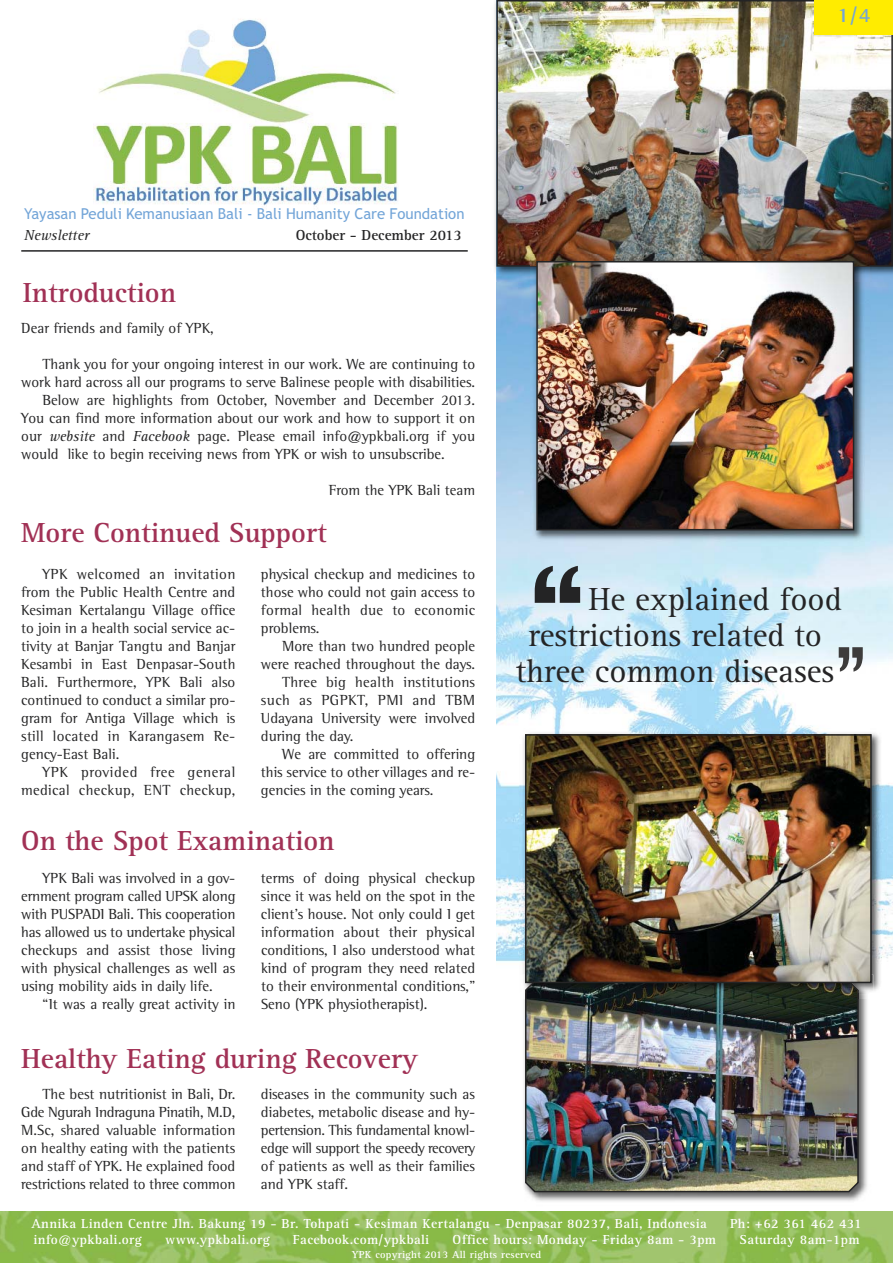
<style>
.page{position:relative;width:893px;height:1263px;background:#fff}
.page>*{position:absolute;margin:0;border:0;box-sizing:border-box;transform-origin:0 0}
.t1{font:33px "Agfa Rotis Serif";color:#242425}
.t2{font:700 28.5px "Agfa Rotis Serif";color:#a13155}
.t3{font:700 21px "Agfa Rotis Semi Serif";color:#73a5d8}
.t4{font:15px/18px "Agfa Rotis Semi Serif";color:#242425;text-align:justify}
.t5{font:15px/18px "Agfa Rotis Semi Serif";letter-spacing:.02em;color:#242425;text-align:right}
.t6{font:15px "Trebuchet MS";color:#73a5d8}
.t7{font:15px "Agfa Rotis Semi Serif";letter-spacing:.025em;color:#242425}
.t8{font:700 15px "Agfa Rotis Serif";color:#242425}
.t9{font:italic 15px "Agfa Rotis Serif";color:#242425}
.t10{font:700 13.5px "Agfa Rotis Serif";letter-spacing:.025em;color:#fff}
.t11{font:700 10.5px "Agfa Rotis Serif";letter-spacing:.025em;color:#fff}
.s1{font-family:"Agfa Rotis Serif";font-style:italic}
</style>
<div class="page">
<img style="left:496px;top:282px;width:397px;height:680px">
<img style="left:0;top:1212px;width:893px;height:51px">
<img style="left:94px;top:19px;width:304px;height:187px">
<hr style="left:21px;top:250px;width:447px;height:2px;background:#242425">
<img style="left:499px;top:3px;width:391px;height:261px">
<div style="left:496px;top:0;width:397px;height:267px;border:2px solid #242425"></div>
<svg style="left:535px;top:566px;width:45px;height:37px;background:#616c71"></svg>
<img style="left:524px;top:998px;width:343px;height:203px">
<img style="left:525px;top:998px;width:334px;height:194px">
<div style="left:814px;top:0;width:79px;height:34px;background:#ffec00"></div>
<img style="left:859px;top:994px;width:8px;height:4px">
<img style="left:519px;top:728px;width:368px;height:266px">
<img style="left:526px;top:983px;width:331px;height:15px">
<img style="left:528px;top:737px;width:341px;height:243px">
<div style="left:525px;top:734px;width:347px;height:249px;border:2px solid #242425"></div>
<svg style="left:839px;top:647px;width:24px;height:25px"></svg>
<img style="left:530px;top:255px;width:339px;height:291px">
<img style="left:539px;top:264px;width:312px;height:263px">
<div style="left:536px;top:261px;width:318px;height:269px;border:2px solid #242425"></div>
<h3 class="t3" style="left:837px;top:3px;width:35px">1/4</h3>
<p class="t6" style="left:24px;top:205px;width:442px">Yayasan Peduli Kemanusiaan Bali - Bali Humanity Care Foundation</p>
<p class="t9" style="left:24px;top:227px;width:67px">Newsletter</p>
<p class="t8" style="left:296px;top:229px;width:168px">October - December 2013</p>
<h2 class="t2" style="left:23px;top:281px;width:155px">Introduction</h2>
<p class="t4" style="left:21px;top:320px;width:194px">Dear friends and family of YPK,</p>
<p class="t4" style="left:43px;top:356px;width:434px">Thank you for your ongoing interest in our work. We are continuing to</p>
<p class="t4" style="left:21px;top:374px;width:455px">work hard across all our programs to serve Balinese people with disabilities.</p>
<p class="t4" style="left:43px;top:392px;width:434px">Below are highlights from October, November and December 2013.</p>
<p class="t4" style="left:21px;top:410px;width:455px">You can find more information about our work and how to support it on</p>
<p class="t4" style="left:21px;top:428px;width:455px">our <span class="s1">website</span> and <span class="s1">Facebook</span> page. Please email info@ypkbali.org if you</p>
<p class="t4" style="left:21px;top:446px;width:425px">would like to begin receiving news from YPK or wish to unsubscribe.</p>
<p class="t4" style="left:329px;top:482px;width:148px">From the YPK Bali team</p>
<h2 class="t2" style="left:21px;top:521px;width:307px">More Continued Support</h2>
<p class="t4" style="left:21px;top:567px;width:216px;text-indent:21px">YPK welcomed an invitation from the Public Health Centre and Kesiman Kertalangu Village office to join in a health social service ac&shy;tivity at Banjar Tangtu and Banjar Kesambi in East Denpasar-South Bali. Furthermore, YPK Bali also continued to conduct a similar pro&shy;gram for Antiga Village which is still located in Karangasem Re&shy;gency-East Bali.</p>
<p class="t5" style="left:21px;top:765px;width:216px">YPK provided free general medical checkup, ENT checkup,</p>
<p class="t4" style="left:261px;top:567px;width:216px">physical checkup and medicines to those who could not gain access to formal health due to economic problems.</p>
<p class="t4" style="left:282px;top:639px;width:194px">More than two hundred people</p>
<p class="t4" style="left:261px;top:657px;width:216px">were reached throughout the days.</p>
<p class="t5" style="left:282px;top:675px;width:194px">Three big health institutions</p>
<p class="t7" style="left:261px;top:695px;width:216px">such as PGPKT, PMI and TBM</p>
<p class="t4" style="left:261px;top:711px;width:216px">Udayana University were involved</p>
<p class="t4" style="left:261px;top:729px;width:94px">during the day.</p>
<p class="t4" style="left:282px;top:747px;width:194px">We are committed to offering</p>
<p class="t4" style="left:261px;top:765px;width:216px">this service to other villages and re-</p>
<p class="t4" style="left:261px;top:783px;width:174px">gencies in the coming years.</p>
<h2 class="t2" style="left:21px;top:830px;width:315px">On the Spot Examination</h2>
<p class="t4" style="left:21px;top:870px;width:216px;text-indent:21px">YPK Bali was involved in a gov&shy;ernment program called UPSK along with PUSPADI Bali. This cooperation has allowed us to undertake physical checkups and assist those living with physical challenges as well as using mobility aids in daily life.</p>
<p class="t4" style="left:43px;top:996px;width:194px">“It was a really great activity in</p>
<p class="t4" style="left:261px;top:870px;width:216px">terms of doing physical checkup since it was held on the spot in the client’s house. Not only could I get information about their physical conditions, I also understood what kind of program they need related to their environmental conditions,” Seno (YPK physiotherapist).</p>
<h2 class="t2" style="left:21px;top:1047px;width:398px">Healthy Eating during Recovery</h2>
<p class="t4" style="left:21px;top:1086px;width:216px;text-indent:21px">The best nutritionist in Bali, Dr.<br>Gde Ngurah Indraguna Pinatih, M.D, M.Sc, shared valuable information on healthy eating with the patients and staff of YPK. He explained food restrictions related to three common</p>
<p class="t4" style="left:261px;top:1086px;width:216px">diseases in the community such as diabetes, metabolic disease and hy&shy;pertension. This fundamental knowl&shy;edge will support the speedy recovery of patients as well as their families and YPK staff.</p>
<h1 class="t1" style="left:588px;top:587px;width:255px">He explained food</h1>
<h1 class="t1" style="left:528px;top:623px;width:295px">restrictions related to</h1>
<h1 class="t1" style="left:516px;top:659px;width:320px">three common diseases</h1>
<p class="t10" style="left:31px;top:1218px;width:677px">Annika Linden Centre Jln. Bakung 19 - Br. Tohpati - Kesiman Kertalangu - Denpasar 80237, Bali, Indonesia</p>
<p class="t10" style="left:730px;top:1218px;width:133px">Ph: +62 361 462 431</p>
<p class="t10" style="left:33px;top:1234px;width:110px">info@ypkbali.org</p>
<p class="t10" style="left:165px;top:1234px;width:106px">www.ypkbali.org</p>
<p class="t10" style="left:293px;top:1234px;width:138px">Facebook.com/ypkbali</p>
<p class="t10" style="left:453px;top:1234px;width:265px">Office hours: Monday - Friday 8am - 3pm</p>
<p class="t10" style="left:739px;top:1234px;width:122px">Saturday 8am-1pm</p>
<p class="t11" style="left:352px;top:1250px;width:191px">YPK copyright 2013 All rights reserved</p>
</div>
